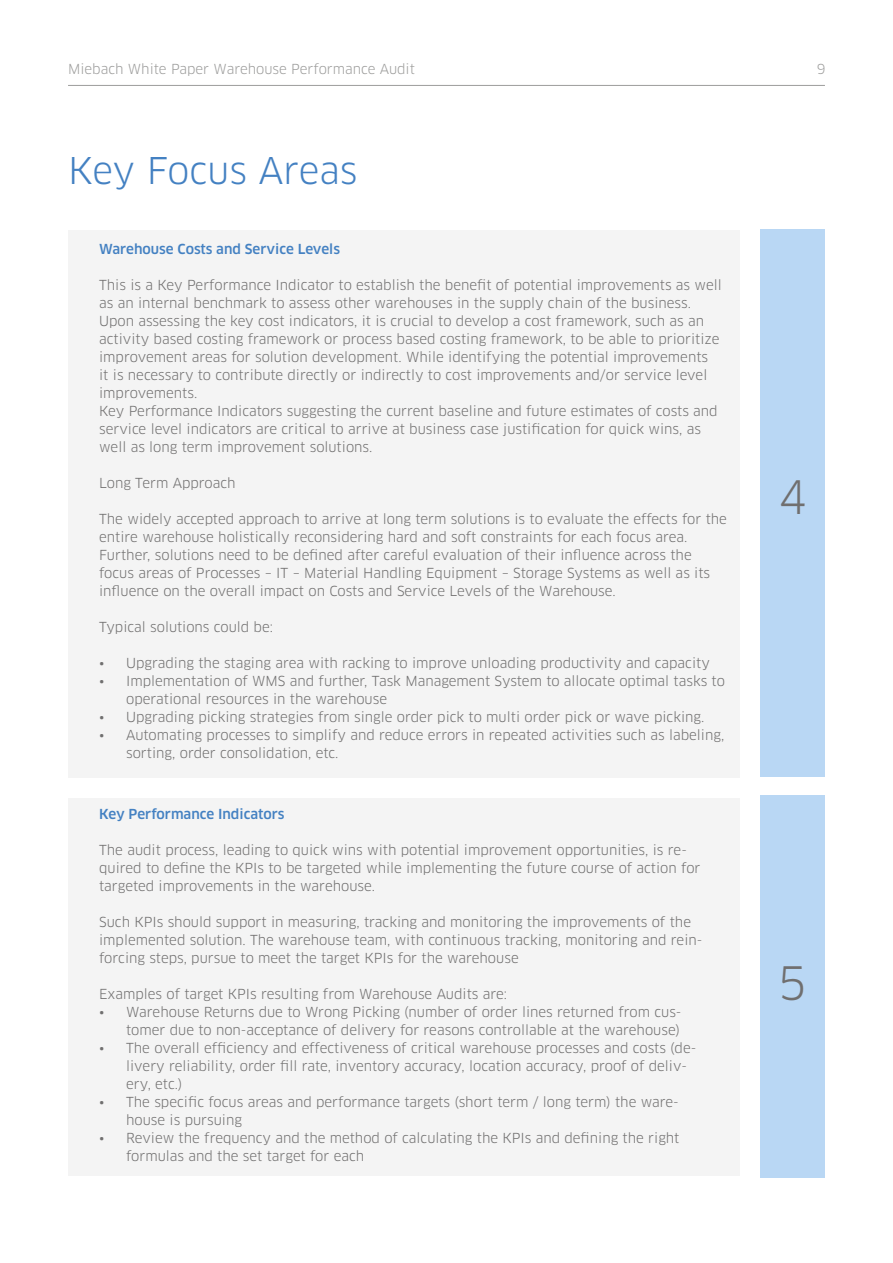
<style>
.page{position:relative;width:893px;height:1263px;background:#fff}
.page>*{position:absolute;margin:0;border:0;box-sizing:border-box;transform-origin:0 0}
.t1{font:45px "Clan Pro";color:#706f6f}
.t2{font:36px "Clan Pro";color:#4481c2}
.t3{font:13.5px/18px "Clan Pro";color:#706f6f}
.t4{font:500 13.5px "Clan Pro";color:#4481c2}
.t5{font:13.5px "Clan Pro";color:#9d9d9c}
</style>
<div class="page">
<div style="left:760px;top:230px;width:64px;height:547px;background:#b9d7f4"></div>
<div style="left:760px;top:795px;width:64px;height:383px;background:#b9d7f4"></div>
<div style="left:68px;top:230px;width:672px;height:547px;background:#f4f4f4"></div>
<div style="left:68px;top:798px;width:672px;height:378px;background:#f4f4f4"></div>
<hr style="left:68px;top:85px;width:757px;height:1px;background:#9d9d9c">
<p class="t5" style="left:68px;top:61px;width:348px">Miebach White Paper Warehouse Performance Audit</p>
<p class="t5" style="left:817px;top:61px;width:10px">9</p>
<h2 class="t2" style="left:68px;top:149px;width:291px">Key Focus Areas</h2>
<p class="t4" style="left:99px;top:241px;width:242px">Warehouse Costs and Service Levels</p>
<p class="t3" style="left:99px;top:276px;width:624px">This is a Key Performance Indicator to establish the benefit of potential improvements as well as an internal benchmark to assess other warehouses in the supply chain of the business.<br>Upon assessing the key cost indicators, it is crucial to develop a cost framework, such as an activity based costing framework or process based costing framework, to be able to prioritize improvement areas for solution development. While identifying the potential improvements<br>it is necessary to contribute directly or indirectly to cost improvements and/or service level improvements.<br>Key Performance Indicators suggesting the current baseline and future estimates of costs and service level indicators are critical to arrive at business case justification for quick wins, as well as long term improvement solutions.</p>
<p class="t3" style="left:99px;top:474px;width:138px">Long Term Approach</p>
<p class="t3" style="left:99px;top:510px;width:629px">The widely accepted approach to arrive at long term solutions is to evaluate the effects for the entire warehouse holistically reconsidering hard and soft constraints for each focus area.<br>Further, solutions need to be defined after careful evaluation of their influence across the focus areas of Processes – IT – Material Handling Equipment – Storage Systems as well as its influence on the overall impact on Costs and Service Levels of the Warehouse.</p>
<p class="t3" style="left:99px;top:618px;width:175px">Typical solutions could be:</p>
<p class="t3" style="left:99px;top:654px;width:612px">• Upgrading the staging area with racking to improve unloading productivity and capacity</p>
<p class="t3" style="left:126px;top:672px;width:600px;text-indent:-27px">• Implementation of WMS and further, Task Management System to allocate optimal tasks to operational resources in the warehouse</p>
<p class="t3" style="left:99px;top:708px;width:607px">• Upgrading picking strategies from single order pick to multi order pick or wave picking.</p>
<p class="t3" style="left:126px;top:726px;width:600px;text-indent:-27px">• Automating processes to simplify and reduce errors in repeated activities such as labeling, sorting, order consolidation, etc.</p>
<p class="t4" style="left:99px;top:806px;width:187px">Key Performance Indicators</p>
<p class="t3" style="left:99px;top:841px;width:603px">The audit process, leading to quick wins with potential improvement opportunities, is re&shy;quired to define the KPIs to be targeted while implementing the future course of action for targeted improvements in the warehouse.</p>
<p class="t3" style="left:99px;top:913px;width:605px">Such KPIs should support in measuring, tracking and monitoring the improvements of the implemented solution. The warehouse team, with continuous tracking, monitoring and rein&shy;forcing steps, pursue to meet the target KPIs for the warehouse</p>
<p class="t3" style="left:99px;top:985px;width:410px">Examples of target KPIs resulting from Warehouse Audits are:</p>
<p class="t3" style="left:99px;top:1003px;width:584px;text-align:right">• Warehouse Returns due to Wrong Picking (number of order lines returned from cus&shy;tomer due to non-acceptance of delivery for reasons controllable at the warehouse)</p>
<p class="t3" style="left:126px;top:1039px;width:572px;text-indent:-27px">• The overall efficiency and effectiveness of critical warehouse processes and costs (de&shy;livery reliability, order fill rate, inventory accuracy, location accuracy, proof of deliv&shy;ery, etc.)</p>
<p class="t3" style="left:126px;top:1093px;width:554px;text-indent:-27px">• The specific focus areas and performance targets (short term / long term) the ware&shy;house is pursuing</p>
<p class="t3" style="left:126px;top:1129px;width:555px;text-indent:-27px">• Review the frequency and the method of calculating the KPIs and defining the right formulas and the set target for each</p>
<h1 class="t1" style="left:778px;top:471px;width:31px">4</h1>
<h1 class="t1" style="left:778px;top:956px;width:31px">5</h1>
</div>
